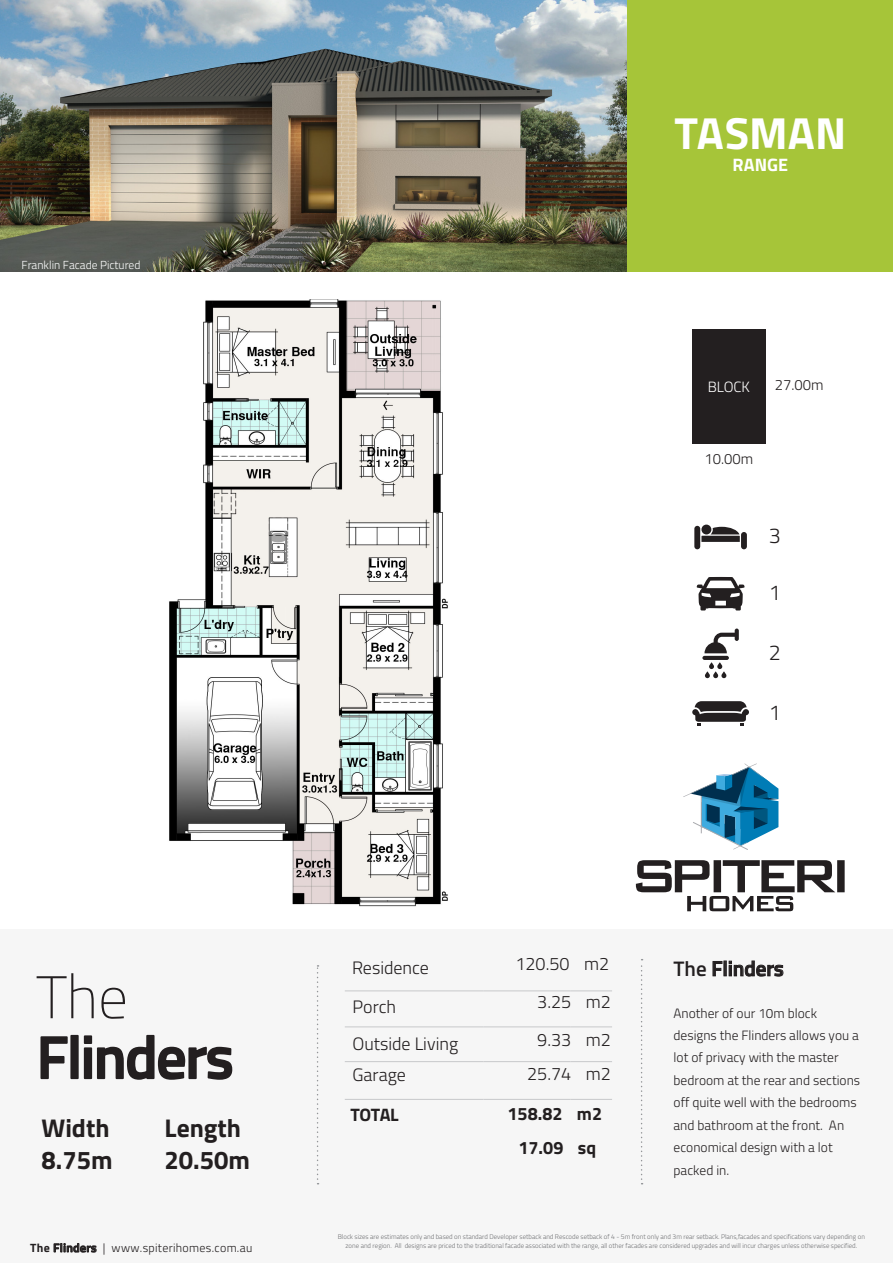
<style>
.page{position:relative;width:893px;height:1263px;background:#fff}
.page>*{position:absolute;margin:0;border:0;box-sizing:border-box;transform-origin:0 0}
.t1{font:600 60px/60px "Titillium Web";letter-spacing:-.025em;color:#231f20}
.t2{font:700 45px "Titillium Web";letter-spacing:.005em;color:#fff}
.t3{font:700 25.65px/32.2px "Titillium";color:#231f20}
.t4{font:300 21.45px "Titillium";color:#231f20}
.t5{font:600 21px "Titillium Web";color:#231f20}
.t6{font:300 18px/37.5px "Titillium";color:#231f20;text-align:right}
.t7{font:700 18px/34px "Titillium";color:#231f20;text-align:center}
.t8{font:300 18px "Titillium";color:#231f20}
.t9{font:700 18px "Titillium Web";color:#fff}
.t10{font:300 14.85px "Titillium";color:#231f20}
.t11{font:300 14.85px "Titillium";color:#fff}
.t12{font:300 13.5px/22.4px "Titillium";color:#231f20}
.t13{font:300 12px "Titillium Web";letter-spacing:.025em;color:#231f20}
.t14{font:300 11.7px "Titillium";color:#fff}
.t15{font:300 6.75px/8.6px "Titillium";color:#6d6e71;text-align:center}
.s1{font-style:inherit}
.s2{font-family:"Titillium Text 22 L";font-weight:100}
.s3{font-family:"Titillium";font-weight:700}
.s4{font-weight:600}
.s5{font-family:"Titillium"}
.s6{font-family:"Titillium Web"}
</style>
<div class="page">
<img style="left:0;top:0;width:628px;height:272px">
<div style="left:0;top:929px;width:893px;height:334px;background:#f6f6f6"></div>
<svg style="left:317px;top:965px;width:2px;height:219px"></svg>
<svg style="left:641px;top:959px;width:2px;height:225px"></svg>
<hr style="left:345px;top:991px;width:138px;height:1px;background:#c7c8ca">
<hr style="left:483px;top:991px;width:87px;height:1px;background:#c7c8ca">
<hr style="left:570px;top:991px;width:42px;height:1px;background:#c7c8ca">
<hr style="left:345px;top:1061px;width:138px;height:1px;background:#c7c8ca">
<hr style="left:483px;top:1061px;width:87px;height:1px;background:#c7c8ca">
<hr style="left:570px;top:1061px;width:42px;height:1px;background:#c7c8ca">
<hr style="left:345px;top:1099px;width:138px;height:1px;background:#c7c8ca">
<hr style="left:483px;top:1099px;width:87px;height:1px;background:#c7c8ca">
<hr style="left:570px;top:1099px;width:42px;height:1px;background:#c7c8ca">
<div style="left:692px;top:329px;width:73px;height:114px;background:#231f20"></div>
<div style="left:694px;top:526px;width:6px;height:23px;background:#231f20;border-radius:3px"></div>
<div style="left:741px;top:532px;width:6px;height:17px;background:#231f20;border-radius:3px"></div>
<div style="left:701px;top:525px;width:10px;height:9px;background:#231f20;border-radius:50%"></div>
<svg style="left:701px;top:527px;width:39px;height:15px"></svg>
<svg style="left:697px;top:577px;width:48px;height:33px"></svg>
<svg style="left:702px;top:628px;width:37px;height:50px"></svg>
<svg style="left:692px;top:701px;width:57px;height:25px"></svg>
<img style="left:169px;top:299px;width:279px;height:608px">
<hr style="left:345px;top:1027px;width:138px;height:1px;background:#c7c8ca">
<hr style="left:483px;top:1027px;width:87px;height:1px;background:#c7c8ca">
<hr style="left:570px;top:1027px;width:42px;height:1px;background:#c7c8ca">
<svg style="left:636px;top:860px;width:209px;height:51px"></svg>
<svg style="left:683px;top:763px;width:95px;height:87px"></svg>
<div style="left:628px;top:0;width:265px;height:281px;background:#a6c539"></div>
<div style="left:0;top:273px;width:893px;height:26px;background:#fff"></div>
<p class="t14" style="left:22px;top:258px;width:120px">Franklin <span class="s1">Facade</span> Pictured</p>
<h2 class="t2" style="left:674px;top:99px;width:173px">TASMAN</h2>
<h3 class="t9" style="left:732px;top:150px;width:57px">RANGE</h3>
<p class="t11" style="left:708px;top:381px;width:44px">BLOCK</p>
<p class="t10" style="left:775px;top:375px;width:50px">27.00m</p>
<p class="t10" style="left:704px;top:449px;width:50px">10.00m</p>
<p class="t4" style="left:769px;top:522px;width:14px">3</p>
<p class="t4" style="left:769px;top:578px;width:14px">1</p>
<p class="t4" style="left:769px;top:638px;width:14px">2</p>
<p class="t4" style="left:769px;top:698px;width:14px">1</p>
<p class="t1" style="left:37px;top:964px;width:199px"><span class="s2">The<br></span>Flinders</p>
<p class="t3" style="left:41px;top:1114px;width:73px">Width<br>8.75m</p>
<p class="t3" style="left:165px;top:1114px;width:87px">Length<br>20.50m</p>
<p class="t13" style="left:30px;top:1239px;width:224px"><span class="s3">The</span> <span class="s4">Flinders</span> <span class="s5">|</span> www.spiterihomes.com.au</p>
<p class="t8" style="left:352px;top:961px;width:78px">Residence</p>
<p class="t6" style="left:515px;top:947px;width:97px">120.50 m2<br>3.25 m2</p>
<p class="t8" style="left:352px;top:1000px;width:45px">Porch</p>
<p class="t6" style="left:352px;top:1027px;width:107px">Outside Living</p>
<p class="t6" style="left:537px;top:1023px;width:75px">9.33 m2</p>
<p class="t6" style="left:352px;top:1058px;width:55px">Garage</p>
<p class="t7" style="left:350px;top:1099px;width:50px">TOTAL</p>
<p class="t6" style="left:527px;top:1057px;width:85px">25.74 m2</p>
<p class="t7" style="left:507px;top:1098px;width:96px">158.82 m2<br>17.09 sq</p>
<p class="t5" style="left:674px;top:953px;width:112px"><span class="s5">The</span> Flinders</p>
<p class="t12" style="left:674px;top:1003px;width:188px">Another of our 10m block designs the <span class="s6">Flinders</span> allows you a lot of privacy with the master bedroom at the rear and sections off quite well with the bedrooms and bathroom at the front. An economical design with a lot packed in.</p>
<p class="t15" style="left:338px;top:1233px;width:529px">Block sizes are estimates only and based on standard Developer setback and Rescode setback of 4 - 5m front only and 3m rear setback. Plans,facades and specifications vary depending on zone and region. All designs are priced to the traditional facade associated with the range, all other facades are considered upgrades and will incur charges unless otherwise specified.</p>
</div>
